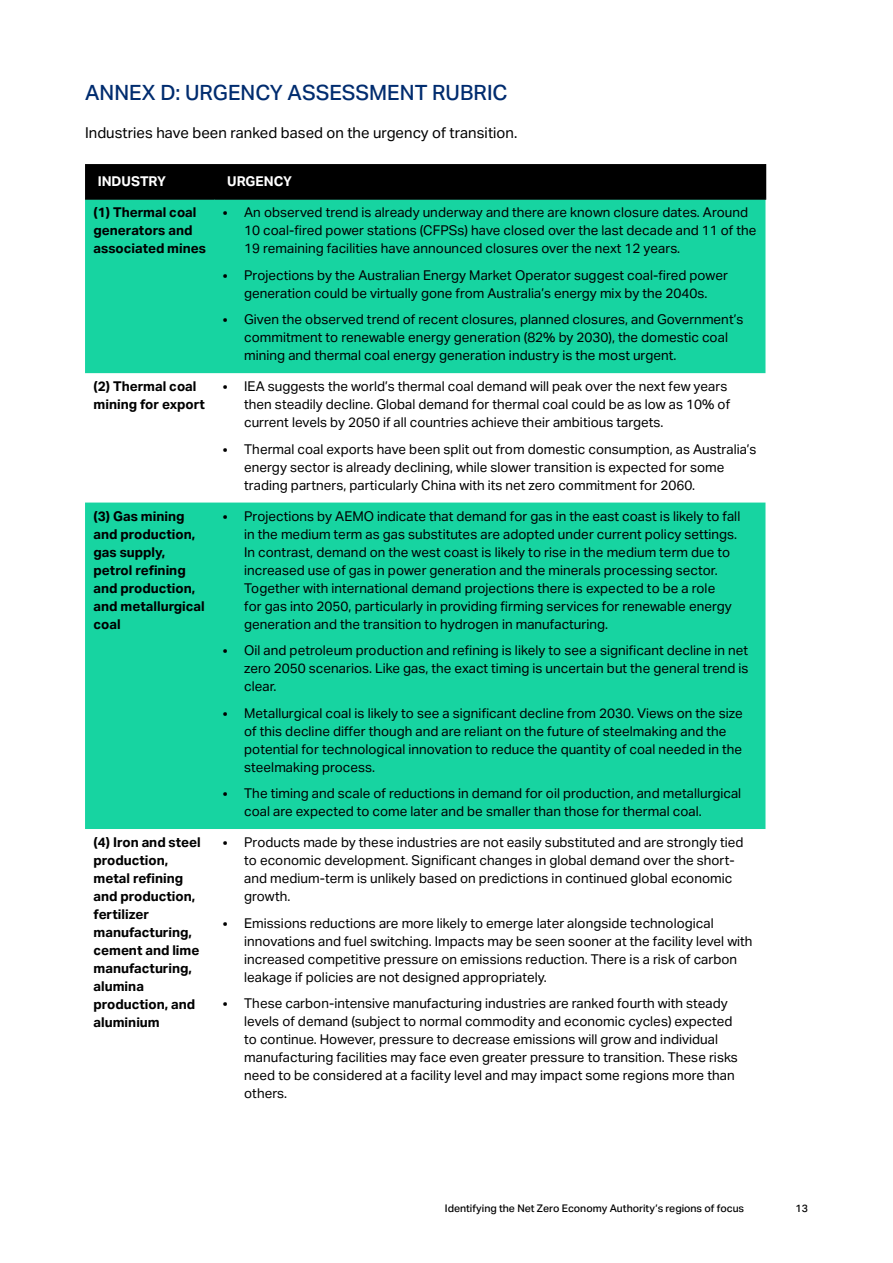
<style>
.page{position:relative;width:893px;height:1263px;background:#fff}
.page>*{position:absolute;margin:0;border:0;box-sizing:border-box;transform-origin:0 0}
.Heading_1{font:500 21px "Aktiv Grotesk";color:#002c6f}
.t1{font:15px "Aktiv Grotesk";color:#000}
.Table_bullet{font:13.5px/18px "Aktiv Grotesk";color:#000}
.Table_body{font:700 13.5px/18px "Aktiv Grotesk";color:#000}
.Table_Header{font:700 13.5px "Aktiv Grotesk";color:#fff}
.t2{font:500 10.5px "Aktiv Grotesk";color:#000}
</style>
<div class="page">
<div style="left:85px;top:164px;width:680px;height:35px;background:#000"></div>
<svg style="left:85px;top:200px;width:680px;height:629px;fill:#17d4a1"></svg>
<hr style="left:765px;top:164px;width:1px;height:35px;background:#000">
<hr style="left:85px;top:199px;width:129px;height:1px;background:#000">
<hr style="left:214px;top:199px;width:552px;height:1px;background:#000">
<h1 class="Heading_1" style="left:85px;top:81px;width:424px">ANNEX D: URGENCY ASSESSMENT RUBRIC</h1>
<p class="t1" style="left:85px;top:124px;width:434px">Industries have been ranked based on the urgency of transition.</p>
<p class="Table_Header" style="left:98px;top:174px;width:70px">INDUSTRY</p>
<p class="Table_Header" style="left:227px;top:174px;width:66px">URGENCY</p>
<p class="Table_body" style="left:94px;top:204px;width:114px">(1) Thermal coal generators and associated mines</p>
<p class="Table_bullet" style="left:244px;top:204px;width:514px;text-indent:-21px">• An observed trend is already underway and there are known closure dates. Around<br>10 coal-fired power stations (CFPSs) have closed over the last decade and 11 of the<br>19 remaining facilities have announced closures over the next 12 years.</p>
<p class="Table_bullet" style="left:223px;top:266px;width:507px;text-align:center">• Projections by the Australian Energy Market Operator suggest coal-fired power generation could be virtually gone from Australia’s energy mix by the 2040s.</p>
<p class="Table_bullet" style="left:244px;top:311px;width:501px;text-indent:-21px">• Given the observed trend of recent closures, planned closures, and Government’s commitment to renewable energy generation (82% by 2030), the domestic coal mining and thermal coal energy generation industry is the most urgent.</p>
<p class="Table_body" style="left:94px;top:378px;width:113px">(2) Thermal coal mining for export</p>
<p class="Table_bullet" style="left:244px;top:378px;width:487px;text-indent:-21px">• IEA suggests the world’s thermal coal demand will peak over the next few years then steadily decline. Global demand for thermal coal could be as low as 10% of current levels by 2050 if all countries achieve their ambitious targets.</p>
<p class="Table_bullet" style="left:244px;top:440px;width:514px;text-indent:-21px">• Thermal coal exports have been split out from domestic consumption, as Australia’s energy sector is already declining, while slower transition is expected for some trading partners, particularly China with its net zero commitment for 2060.</p>
<p class="Table_body" style="left:94px;top:507px;width:113px">(3) Gas mining and production, gas supply, petrol refining and production, and metallurgical coal</p>
<p class="Table_bullet" style="left:244px;top:507px;width:498px;text-indent:-21px">• Projections by AEMO indicate that demand for gas in the east coast is likely to fall in the medium term as gas substitutes are adopted under current policy settings.<br>In contrast, demand on the west coast is likely to rise in the medium term due to increased use of gas in power generation and the minerals processing sector.<br>Together with international demand projections there is expected to be a role<br>for gas into 2050, particularly in providing firming services for renewable energy generation and the transition to hydrogen in manufacturing.</p>
<p class="Table_bullet" style="left:244px;top:641px;width:506px;text-align:justify;text-indent:-21px">• Oil and petroleum production and refining is likely to see a significant decline in net zero 2050 scenarios. Like gas, the exact timing is uncertain but the general trend is clear.</p>
<p class="Table_bullet" style="left:244px;top:704px;width:500px;text-indent:-21px">• Metallurgical coal is likely to see a significant decline from 2030. Views on the size of this decline differ though and are reliant on the future of steelmaking and the potential for technological innovation to reduce the quantity of coal needed in the steelmaking process.</p>
<p class="Table_bullet" style="left:244px;top:784px;width:499px;text-indent:-21px">• The timing and scale of reductions in demand for oil production, and metallurgical coal are expected to come later and be smaller than those for thermal coal.</p>
<p class="Table_body" style="left:94px;top:833px;width:109px">(4) Iron and steel production, metal refining and production, fertilizer manufacturing, cement and lime manufacturing, alumina production, and aluminium</p>
<p class="Table_bullet" style="left:244px;top:833px;width:501px;text-indent:-21px">• Products made by these industries are not easily substituted and are strongly tied to economic development. Significant changes in global demand over the short&shy;and medium-term is unlikely based on predictions in continued global economic growth.</p>
<p class="Table_bullet" style="left:244px;top:914px;width:510px;text-indent:-21px">• Emissions reductions are more likely to emerge later alongside technological innovations and fuel switching. Impacts may be seen sooner at the facility level with increased competitive pressure on emissions reduction. There is a risk of carbon leakage if policies are not designed appropriately.</p>
<p class="Table_bullet" style="left:244px;top:994px;width:495px;text-indent:-21px">• These carbon-intensive manufacturing industries are ranked fourth with steady levels of demand (subject to normal commodity and economic cycles) expected to continue. However, pressure to decrease emissions will grow and individual manufacturing facilities may face even greater pressure to transition. These risks need to be considered at a facility level and may impact some regions more than others.</p>
<p class="t2" style="left:445px;top:1202px;width:301px">Identifying the Net Zero Economy Authority’s regions of focus</p>
<p class="t2" style="left:795px;top:1202px;width:14px">13</p>
</div>
